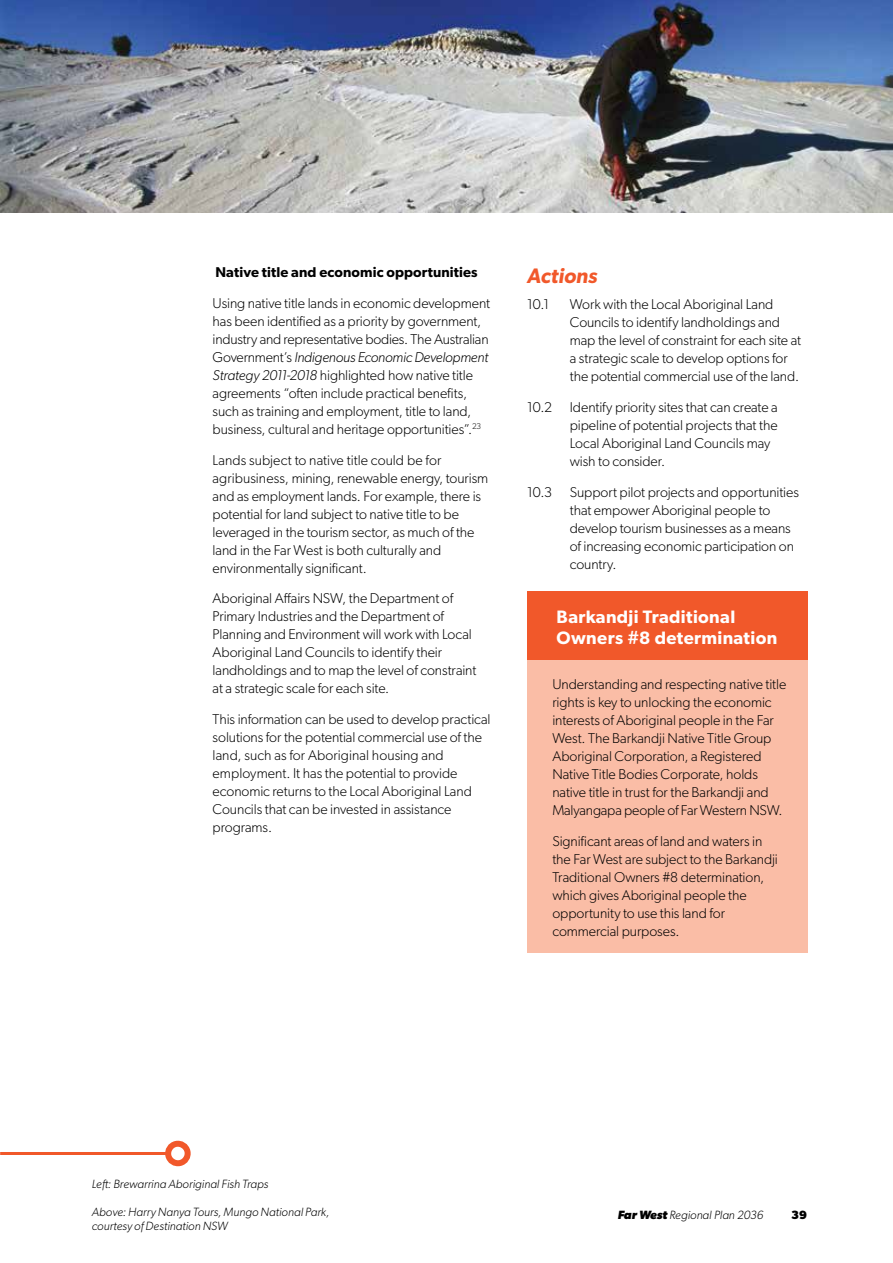
<style>
.page{position:relative;width:893px;height:1263px;background:#fff}
.page>*{position:absolute;margin:0;border:0;box-sizing:border-box;transform-origin:0 0}
.t1{font:italic 600 21px "Gibson";color:#f1582a}
.t2{font:600 18px/21px "Gibson";letter-spacing:.02em;color:#fff}
.t3{font:300 14.25px/18px "Gibson";letter-spacing:-.005em;color:#000}
.t4{font:600 14.25px "Gibson";letter-spacing:.01em;color:#000}
.t5{font:italic 300 12px/13.5px "Gibson";color:#000}
.t6{font:700 12px "Gibson";color:#000}
.s1{font-style:italic}
.s2{font-weight:700}
</style>
<div class="page">
<hr style="left:0;top:1152px;width:166px;height:3px;background:#f1582a">
<svg style="left:165px;top:1140px;width:26px;height:27px"></svg>
<div style="left:527px;top:591px;width:280px;height:69px;background:#f1582a"></div>
<div style="left:527px;top:660px;width:280px;height:293px;background:#fabda6"></div>
<img style="left:0;top:0;width:893px;height:213px">
<p class="t4" style="left:215px;top:264px;width:264px">Native title and economic opportunities</p>
<p class="t3" style="left:213px;top:294px;width:279px">Using native title lands in economic development has been identified as a priority by government, industry and representative bodies. The Australian Government’s <span class="s1">Indigenous Economic Development Strategy 2011-2018</span> highlighted how native title agreements “often include practical benefits, such as training and employment, title to land, business, cultural and heritage opportunities”.<sup>23</sup></p>
<p class="t3" style="left:213px;top:451px;width:277px">Lands subject to native title could be for agribusiness, mining, renewable energy, tourism and as employment lands. For example, there is potential for land subject to native title to be leveraged in the tourism sector, as much of the land in the Far West is both culturally and environmentally significant.</p>
<p class="t3" style="left:213px;top:589px;width:265px">Aboriginal Affairs NSW, the Department of Primary Industries and the Department of Planning and Environment will work with Local Aboriginal Land Councils to identify their landholdings and to map the level of constraint at a strategic scale for each site.</p>
<p class="t3" style="left:213px;top:710px;width:280px">This information can be used to develop practical solutions for the potential commercial use of the land, such as for Aboriginal housing and employment. It has the potential to provide economic returns to the Local Aboriginal Land Councils that can be invested in assistance programs.</p>
<h1 class="t1" style="left:527px;top:263px;width:71px">Actions</h1>
<p class="t3" style="left:527px;top:295px;width:24px">10.1</p>
<p class="t3" style="left:570px;top:295px;width:233px">Work with the Local Aboriginal Land Councils to identify landholdings and map the level of constraint for each site at a strategic scale to develop options for the potential commercial use of the land.</p>
<p class="t3" style="left:570px;top:398px;width:209px;text-indent:-43px">10.2 Identify priority sites that can create a pipeline of potential projects that the Local Aboriginal Land Councils may wish to consider.</p>
<p class="t3" style="left:570px;top:482px;width:231px;text-indent:-43px">10.3 Support pilot projects and opportunities that empower Aboriginal people to develop tourism businesses as a means of increasing economic participation on country.</p>
<p class="t2" style="left:557px;top:605px;width:222px">Barkandji Traditional<br>Owners #8 determination</p>
<p class="t3" style="left:552px;top:675px;width:235px">Understanding and respecting native title rights is key to unlocking the economic interests of Aboriginal people in the Far West. The Barkandji Native Title Group Aboriginal Corporation, a Registered Native Title Bodies Corporate, holds native title in trust for the Barkandji and Malyangapa people of Far Western NSW.</p>
<p class="t3" style="left:552px;top:832px;width:227px">Significant areas of land and waters in the Far West are subject to the Barkandji Traditional Owners #8 determination, which gives Aboriginal people the opportunity to use this land for commercial purposes.</p>
<p class="t5" style="left:92px;top:1176px;width:178px">Left: Brewarrina Aboriginal Fish Traps</p>
<p class="t5" style="left:92px;top:1205px;width:239px">Above: Harry Nanya Tours, Mungo National Park, courtesy of Destination NSW</p>
<p class="t5" style="left:618px;top:1208px;width:147px"><span class="s2">Far West</span> Regional Plan 2036</p>
<p class="t6" style="left:791px;top:1208px;width:17px">39</p>
</div>
